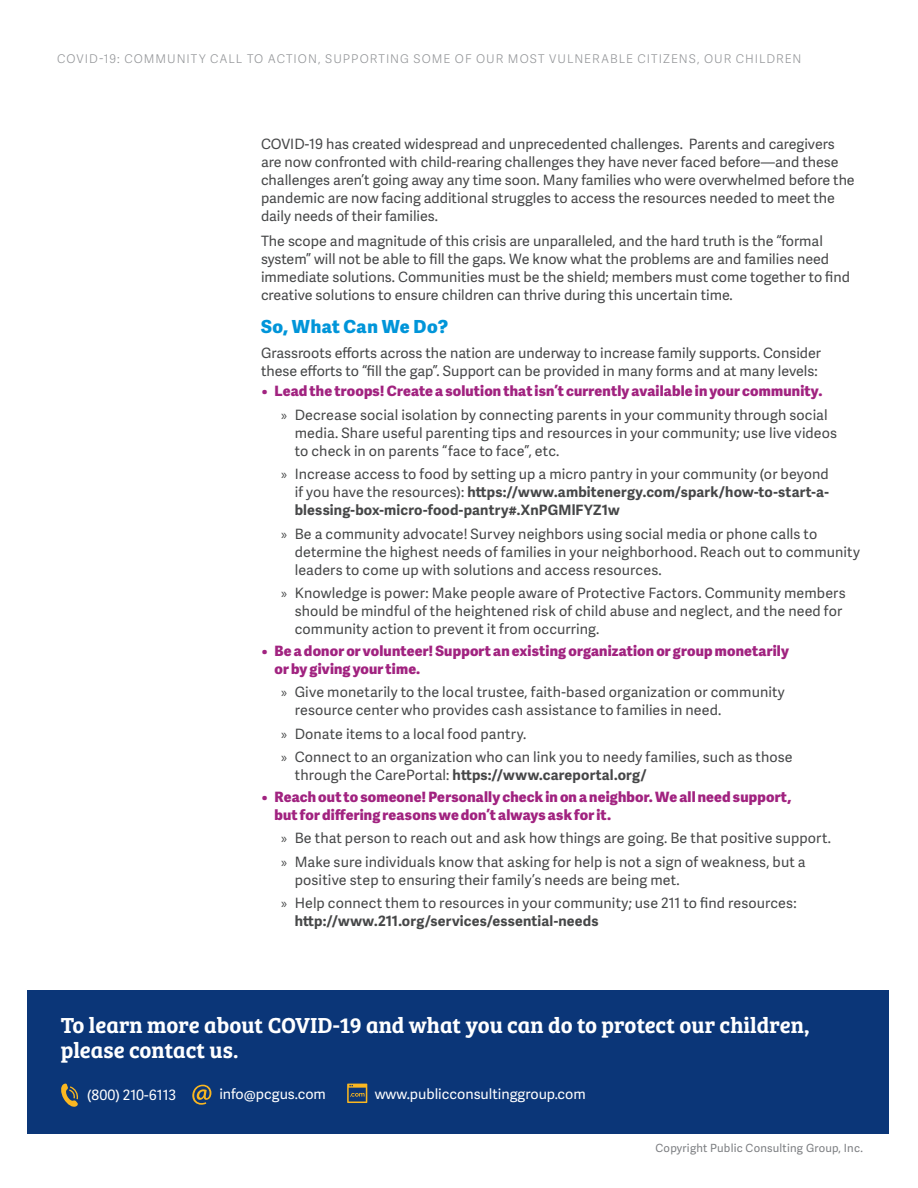
<style>
.page{position:relative;width:918px;height:1188px;background:#fff}
.page>*{position:absolute;margin:0;border:0;box-sizing:border-box;transform-origin:0 0}
.Contact_Us_Today{font:22.5px/25.5px "Bree Serif Sb";color:#fff}
.SubHead{font:18px "Adelle Sans Eb";letter-spacing:.03em;color:#0095d9}
.Body_Copy{font:14.25px/18px "Adelle Sans";letter-spacing:.005em;color:#464748}
.t1{font:14.25px/18px "Adelle Sans Eb";letter-spacing:.01em;color:#a12380}
.t2{font:700 14.25px/18px "Adelle Sans";letter-spacing:.01em;color:#464748;text-align:justify}
.t3{font:14.25px "Adelle Sans";color:#fff}
.Name_of_Service_Pg_2{font:12px "Adelle Sans Lt";letter-spacing:.085em;color:#939598}
.t4{font:11.25px "Adelle Sans";letter-spacing:.02em;color:#7c7e81}
.s1{font-family:"Myriad Pro"}
.s2{font-family:"Myriad Pro";font-weight:400}
.s3{font-weight:400}
.s4{font-weight:700}
</style>
<div class="page">
<div style="left:27px;top:991px;width:861px;height:143px;background:#0b3678"></div>
<svg style="left:61px;top:1084px;width:17px;height:23px"></svg>
<svg style="left:192px;top:1085px;width:19px;height:20px"></svg>
<svg style="left:347px;top:1084px;width:20px;height:19px"></svg>
<p class="Name_of_Service_Pg_2" style="left:57px;top:51px;width:746px">COVID-19: COMMUNITY CALL TO ACTION, SUPPORTING SOME OF OUR MOST VULNERABLE CITIZENS, OUR CHILDREN</p>
<p class="Body_Copy" style="left:261px;top:135px;width:595px">COVID-19 has created widespread and unprecedented challenges. Parents and caregivers are now confronted with child-rearing challenges they have never faced before—and these challenges aren’t going away any time soon. Many families who were overwhelmed before the pandemic are now facing additional struggles to access the resources needed to meet the daily needs of their families.</p>
<p class="Body_Copy" style="left:261px;top:231px;width:590px">The scope and magnitude of this crisis are unparalleled, and the hard truth is the “formal system” will not be able to fill the gaps. We know what the problems are and families need immediate solutions. Communities must be the shield; members must come together to find creative solutions to ensure children can thrive during this uncertain time.</p>
<p class="SubHead" style="left:261px;top:313px;width:188px">So, What Can We Do?</p>
<p class="Body_Copy" style="left:261px;top:343px;width:562px">Grassroots efforts across the nation are underway to increase family supports. Consider these efforts to “fill the gap”. Support can be provided in many forms and at many levels:</p>
<p class="t1" style="left:261px;top:382px;width:563px">• Lead the troops! Create a solution that isn’t currently available in your community.</p>
<p class="Body_Copy" style="left:295px;top:405px;width:544px;text-indent:-14px"><span class="s1">»</span> Decrease social isolation by connecting parents in your community through social media. Share useful parenting tips and resources in your community; use live videos to check in on parents “face to face”, etc.</p>
<p class="t2" style="left:295px;top:465px;width:536px;text-indent:-14px"><span class="s2">»</span> <span class="s3">Increase access to food by setting up a micro pantry in your community (or beyond if you have the resources):</span> https://www.ambitenergy.com/spark/how-to-start-a&shy;blessing-box-micro-food-pantry#.XnPGMlFYZ1w</p>
<p class="Body_Copy" style="left:295px;top:524px;width:567px;text-indent:-14px"><span class="s1">»</span> Be a community advocate! Survey neighbors using social media or phone calls to determine the highest needs of families in your neighborhood. Reach out to community leaders to come up with solutions and access resources.</p>
<p class="Body_Copy" style="left:295px;top:584px;width:552px;text-indent:-14px"><span class="s1">»</span> Knowledge is power: Make people aware of Protective Factors. Community members should be mindful of the heightened risk of child abuse and neglect, and the need for community action to prevent it from occurring.</p>
<p class="t1" style="left:274px;top:641px;width:516px;text-indent:-14px">• Be a donor or volunteer! Support an existing organization or group monetarily or by giving your time.</p>
<p class="Body_Copy" style="left:295px;top:683px;width:492px;text-indent:-14px"><span class="s1">»</span> Give monetarily to the local trustee, faith-based organization or community resource center who provides cash assistance to families in need.</p>
<p class="Body_Copy" style="left:281px;top:724px;width:247px"><span class="s1">»</span> Donate items to a local food pantry.</p>
<p class="Body_Copy" style="left:295px;top:748px;width:500px;text-indent:-14px"><span class="s1">»</span> Connect to an organization who can link you to needy families, such as those through the CarePortal: <span class="s4">https://www.careportal.org/</span></p>
<p class="t1" style="left:274px;top:787px;width:518px;text-indent:-14px">• Reach out to someone! Personally check in on a neighbor. We all need support, but for differing reasons we don’t always ask for it.</p>
<p class="Body_Copy" style="left:281px;top:829px;width:551px"><span class="s1">»</span> Be that person to reach out and ask how things are going. Be that positive support.</p>
<p class="Body_Copy" style="left:295px;top:852px;width:512px;text-indent:-14px"><span class="s1">»</span> Make sure individuals know that asking for help is not a sign of weakness, but a positive step to ensuring their family’s needs are being met.</p>
<p class="Body_Copy" style="left:295px;top:894px;width:503px;text-indent:-14px"><span class="s1">»</span> Help connect them to resources in your community; use 211 to find resources: <span class="s4">http://www.211.org/services/essential-needs</span></p>
<p class="Contact_Us_Today" style="left:61px;top:1011px;width:751px">To learn more about COVID-19 and what you can do to protect our children, please contact us.</p>
<p class="t3" style="left:87px;top:1085px;width:91px">(800) 210-6113</p>
<p class="t3" style="left:219px;top:1084px;width:108px">info@pcgus.com</p>
<p class="t3" style="left:375px;top:1083px;width:213px">www.publicconsultinggroup.com</p>
<p class="t4" style="left:656px;top:1140px;width:209px">Copyright Public Consulting Group, Inc.</p>
</div>
